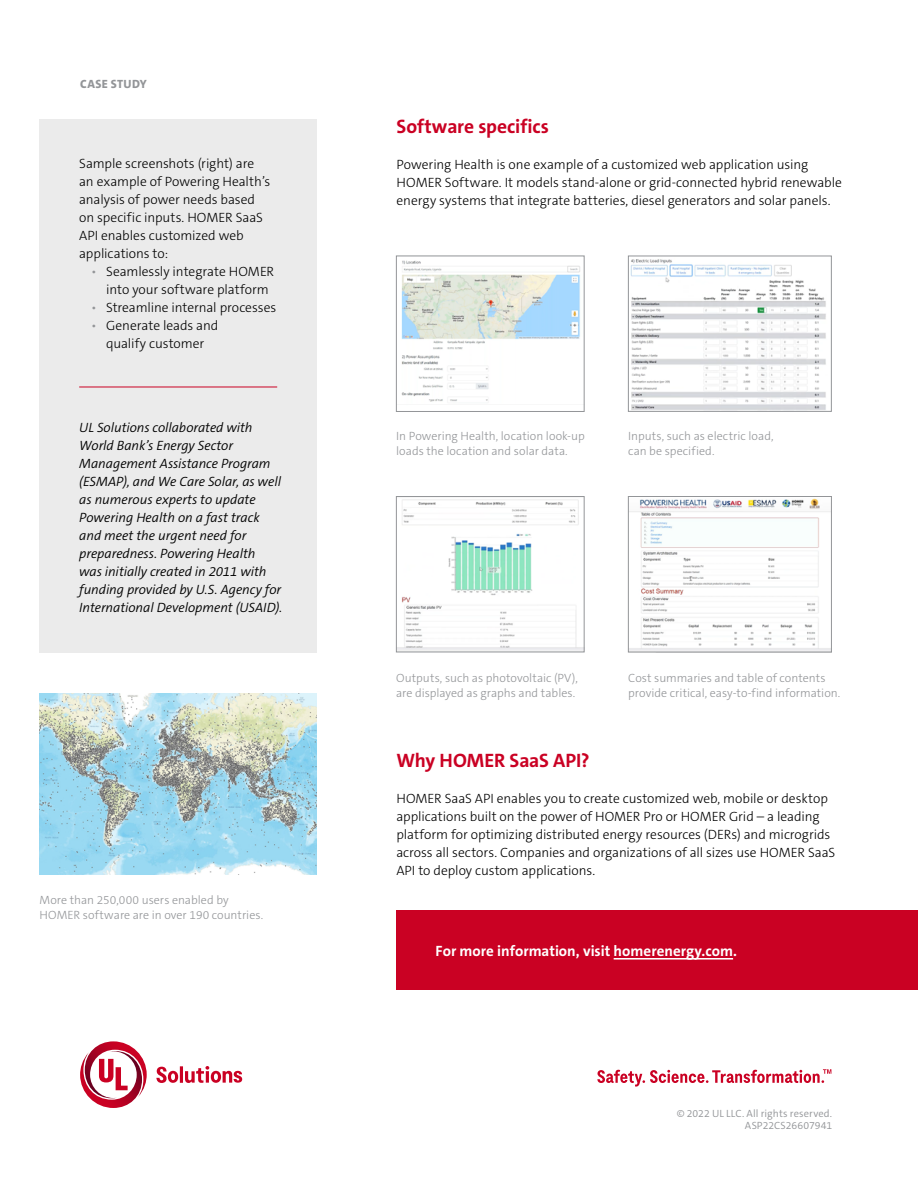
<style>
.page{position:relative;width:918px;height:1188px;background:#fff}
.page>*{position:absolute;margin:0;border:0;box-sizing:border-box;transform-origin:0 0}
.t1{font:700 19.5px "The Sans C5";letter-spacing:-.005em;color:#ca0123}
.t2{font:700 15px "The Sans C5";color:#fff}
.t3{font:300 13.5px/18px "The Sans C5";letter-spacing:-.005em;color:#000}
.t4{font:italic 300 13.5px/18px "The Sans C5";color:#000}
.t5{font:300 12px/15px "The Sans C5";color:#939598}
.t6{font:800 12px "The Sans C5";letter-spacing:.03em;color:#939598}
.t7{font:300 10.5px/12.6px "The Sans C5";letter-spacing:.005em;color:#939598;text-align:right}
.s1{color:#939598}
</style>
<div class="page">
<svg style="left:80px;top:1041px;width:162px;height:67px"></svg>
<svg style="left:597px;top:1069px;width:234px;height:18px"></svg>
<div style="left:40px;top:119px;width:277px;height:533px;background:#ebebeb"></div>
<div style="left:396px;top:910px;width:522px;height:80px;background:#ca0123"></div>
<hr style="left:614px;top:958px;width:119px;height:2px;background:#fff">
<img style="left:40px;top:693px;width:277px;height:182px">
<img style="left:630px;top:498px;width:200px;height:152px">
<div style="left:628px;top:496px;width:204px;height:156px;border:1px solid #939598"></div>
<img style="left:630px;top:259px;width:196px;height:151px">
<div style="left:628px;top:256px;width:204px;height:156px;border:1px solid #939598"></div>
<img style="left:401px;top:260px;width:179px;height:142px">
<div style="left:396px;top:256px;width:188px;height:156px;border:1px solid #939598"></div>
<img style="left:398px;top:499px;width:184px;height:151px">
<div style="left:396px;top:496px;width:188px;height:156px;border:1px solid #939598"></div>
<hr style="left:79px;top:387px;width:198px;height:1px;background:#ca0123">
<p class="t6" style="left:80px;top:76px;width:68px">CASE STUDY</p>
<p class="t3" style="left:79px;top:155px;width:193px">Sample screenshots (right) are an example of Powering Health’s analysis of power needs based on specific inputs. HOMER SaaS<br>API enables customized web applications to:</p>
<p class="t3" style="left:106px;top:263px;width:170px;text-indent:-15px"><span class="s1">•</span> Seamlessly integrate HOMER into your software platform</p>
<p class="t3" style="left:91px;top:299px;width:187px"><span class="s1">•</span> Streamline internal processes</p>
<p class="t3" style="left:91px;top:317px;width:129px;text-align:center"><span class="s1">•</span> Generate leads and qualify customer</p>
<p class="t4" style="left:79px;top:419px;width:205px">UL Solutions collaborated with<br>World Bank’s Energy Sector<br>Management Assistance Program (ESMAP), and We Care Solar, as well as numerous experts to update<br>Powering Health on a fast track and meet the urgent need for preparedness. Powering Health<br>was initially created in 2011 with funding provided by U.S. Agency for<br>International Development (USAID).</p>
<p class="t5" style="left:40px;top:892px;width:225px">More than 250,000 users enabled by<br>HOMER software are in over 190 countries.</p>
<h1 class="t1" style="left:397px;top:114px;width:154px">Software specifics</h1>
<p class="t3" style="left:397px;top:156px;width:447px">Powering Health is one example of a customized web application using<br>HOMER Software. It models stand-alone or grid-connected hybrid renewable energy systems that integrate batteries, diesel generators and solar panels.</p>
<p class="t5" style="left:396px;top:429px;width:190px">In Powering Health, location look-up loads the location and solar data.</p>
<p class="t5" style="left:628px;top:429px;width:147px">Inputs, such as electric load, can be specified.</p>
<p class="t5" style="left:396px;top:671px;width:183px">Outputs, such as photovoltaic (PV), are displayed as graphs and tables.</p>
<p class="t5" style="left:628px;top:671px;width:214px">Cost summaries and table of contents provide critical, easy-to-find information.</p>
<h1 class="t1" style="left:396px;top:748px;width:195px">Why HOMER SaaS API?</h1>
<p class="t3" style="left:396px;top:789px;width:440px">HOMER SaaS API enables you to create customized web, mobile or desktop applications built on the power of HOMER Pro or HOMER Grid – a leading platform for optimizing distributed energy resources (DERs) and microgrids across all sectors. Companies and organizations of all sizes use HOMER SaaS API to deploy custom applications.</p>
<p class="t2" style="left:436px;top:941px;width:303px">For more information, visit homerenergy.com.</p>
<p class="t7" style="left:677px;top:1107px;width:157px">© 2022 UL LLC. All rights reserved.<br>ASP22CS26607941</p>
</div>
